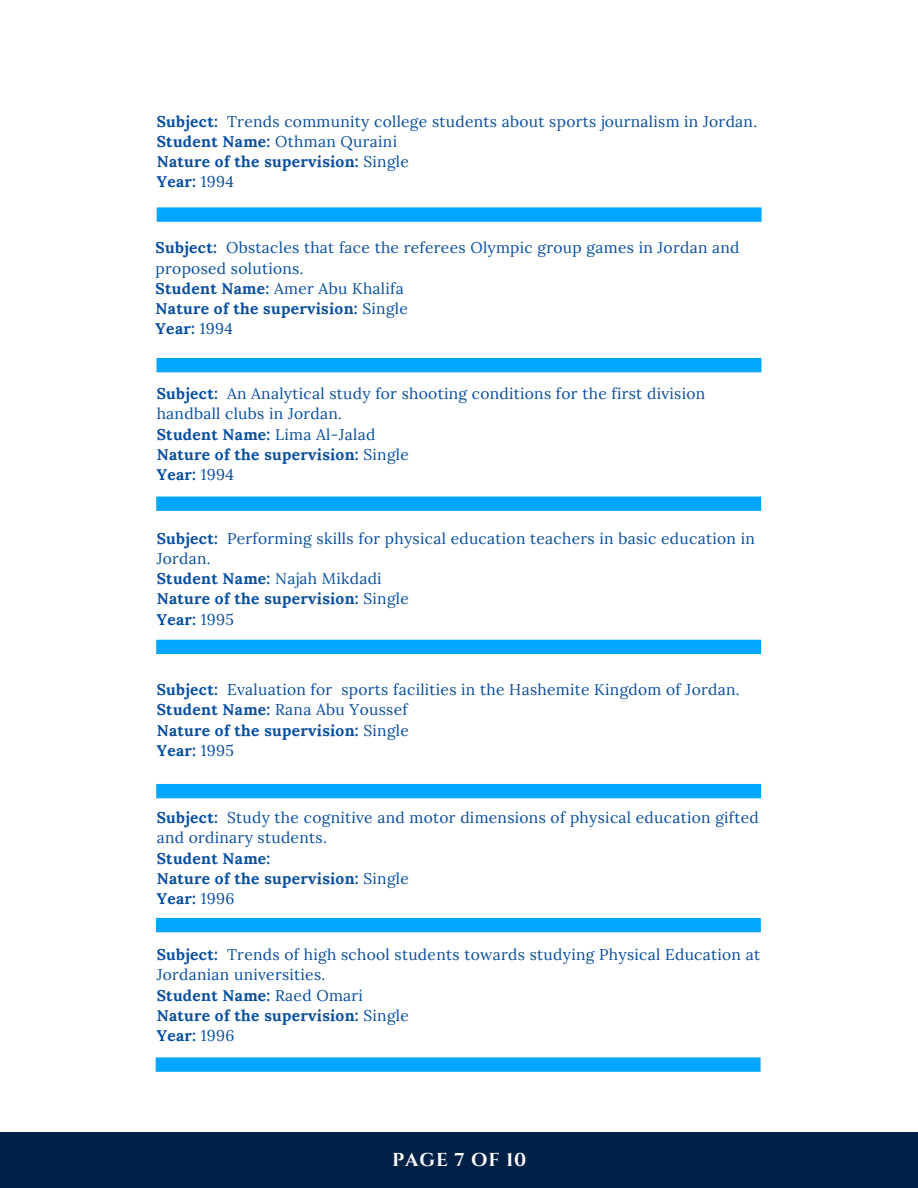
<style>
.page{position:relative;width:918px;height:1188px;background:#fff}
.page>*{position:absolute;margin:0;border:0;box-sizing:border-box;transform-origin:0 0}
.t1{font:700 18.75px "Cinzel";letter-spacing:.05em;color:#fff}
.t2{font:15.6px/20.2px "Lora";letter-spacing:.02em;color:#074e9f}
.t3{font:700 15.6px/20.2px "Lora";letter-spacing:.02em;color:#074e9f}
.s1{font-weight:700}
.s2{font-weight:400}
</style>
<div class="page">
<svg style="left:157px;top:207px;width:605px;height:15px;background:#0aa9ff"></svg>
<div style="left:157px;top:358px;width:604px;height:14px;background:#00a6ff"></div>
<svg style="left:156px;top:497px;width:605px;height:14px;background:#01a6ff"></svg>
<div style="left:156px;top:640px;width:605px;height:14px;background:#00a6ff"></div>
<div style="left:156px;top:784px;width:605px;height:14px;background:#00a6ff"></div>
<div style="left:156px;top:918px;width:605px;height:14px;background:#00a6ff"></div>
<div style="left:0;top:1132px;width:918px;height:56px;background:#002147"></div>
<svg style="left:156px;top:1057px;width:605px;height:15px;background:#0aa9ff"></svg>
<p class="t2" style="left:157px;top:111px;width:602px"><span class="s1">Subject:</span> Trends community college students about sports journalism in Jordan.<br><span class="s1">Student Name:</span> Othman Quraini<br><span class="s1">Nature of the supervision:</span> Single<br><span class="s1">Year:</span> 1994</p>
<p class="t2" style="left:156px;top:238px;width:585px"><span class="s1">Subject:</span> Obstacles that face the referees Olympic group games in Jordan and proposed solutions.<br><span class="s1">Student Name:</span> Amer Abu Khalifa<br><span class="s1">Nature of the supervision:</span> Single<br><span class="s1">Year:</span> 1994</p>
<p class="t2" style="left:157px;top:383px;width:550px"><span class="s1">Subject:</span> An Analytical study for shooting conditions for the first division handball clubs in Jordan.<br><span class="s1">Student Name:</span> Lima Al-Jalad<br><span class="s1">Nature of the supervision:</span> Single<br><span class="s1">Year:</span> 1994</p>
<p class="t2" style="left:157px;top:528px;width:600px"><span class="s1">Subject:</span> Performing skills for physical education teachers in basic education in<br>Jordan.<br><span class="s1">Student Name:</span> Najah Mikdadi<br><span class="s1">Nature of the supervision:</span> Single<br><span class="s1">Year:</span> 1995</p>
<p class="t2" style="left:157px;top:679px;width:585px"><span class="s1">Subject:</span> Evaluation for sports facilities in the Hashemite Kingdom of Jordan.<br><span class="s1">Student Name:</span> Rana Abu Youssef<br><span class="s1">Nature of the supervision:</span> Single<br><span class="s1">Year:</span> 1995</p>
<p class="t2" style="left:157px;top:807px;width:604px"><span class="s1">Subject:</span> Study the cognitive and motor dimensions of physical education gifted and ordinary students.</p>
<p class="t3" style="left:157px;top:848px;width:254px">Student Name:<br>Nature of the supervision: <span class="s2">Single<br></span>Year: <span class="s2">1996</span></p>
<p class="t2" style="left:157px;top:944px;width:605px"><span class="s1">Subject:</span> Trends of high school students towards studying Physical Education at Jordanian universities.<br><span class="s1">Student Name:</span> Raed Omari<br><span class="s1">Nature of the supervision:</span> Single<br><span class="s1">Year:</span> 1996</p>
<p class="t1" style="left:392px;top:1148px;width:136px">PAGE 7 OF 10</p>
</div>
